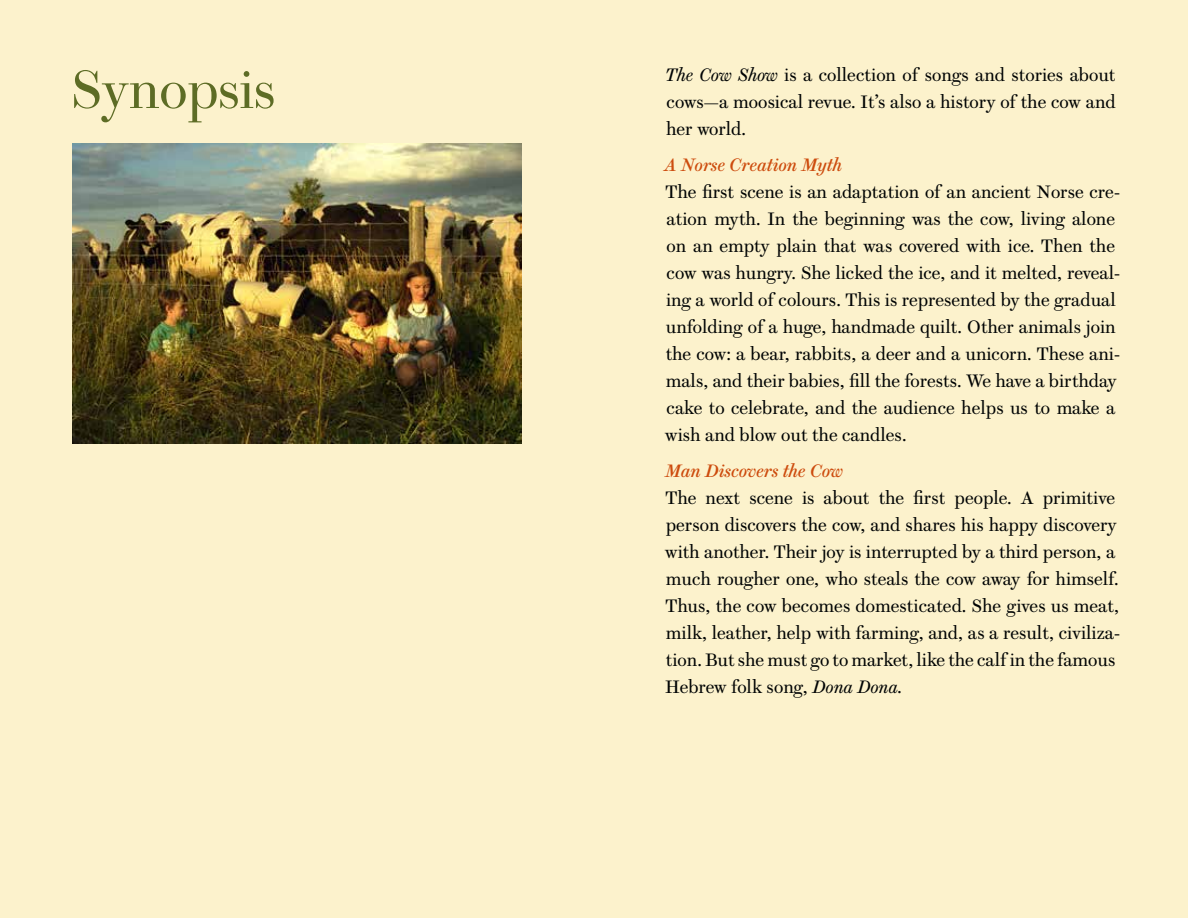
<style>
.page{position:relative;width:1188px;height:918px;background:#fcf2cc}
.page>*{position:absolute;margin:0;border:0;box-sizing:border-box;transform-origin:0 0}
.Heading{font:54px "Brunel Deck";color:#5d6c25}
.Body_text{font:18px/27px "Brunel Text";color:#000303}
.Subhead_1{font:18px "Brunel Text Italic No 2";letter-spacing:.01em;color:#cd4c0e}
.s1{font-style:italic}
</style>
<div class="page">
<img style="left:72px;top:143px;width:450px;height:300px">
<p class="Heading" style="left:72px;top:50px;width:205px">Synopsis</p>
<p class="Body_text" style="left:665px;top:60px;width:452px;text-align:justify"><span class="s1">The Cow Show</span> is a collection of songs and stories about cows—a moosical revue. It’s also a history of the cow and her world.</p>
<p class="Subhead_1" style="left:664px;top:151px;width:180px">A Norse Creation Myth</p>
<p class="Body_text" style="left:665px;top:177px;width:457px">The first scene is an adaptation of an ancient Norse cre&shy;ation myth. In the beginning was the cow, living alone on an empty plain that was covered with ice. Then the cow was hungry. She licked the ice, and it melted, reveal&shy;ing a world of colours. This is represented by the gradual unfolding of a huge, handmade quilt. Other animals join the cow: a bear, rabbits, a deer and a unicorn. These ani&shy;mals, and their babies, fill the forests. We have a birthday cake to celebrate, and the audience helps us to make a wish and blow out the candles.</p>
<p class="Subhead_1" style="left:665px;top:457px;width:179px">Man Discovers the Cow</p>
<p class="Body_text" style="left:665px;top:483px;width:457px">The next scene is about the first people. A primitive person discovers the cow, and shares his happy discovery with another. Their joy is interrupted by a third person, a much rougher one, who steals the cow away for himself.<br>Thus, the cow becomes domesticated. She gives us meat, milk, leather, help with farming, and, as a result, civiliza&shy;tion. But she must go to market, like the calf in the famous Hebrew folk song, <span class="s1">Dona Dona.</span></p>
</div>
